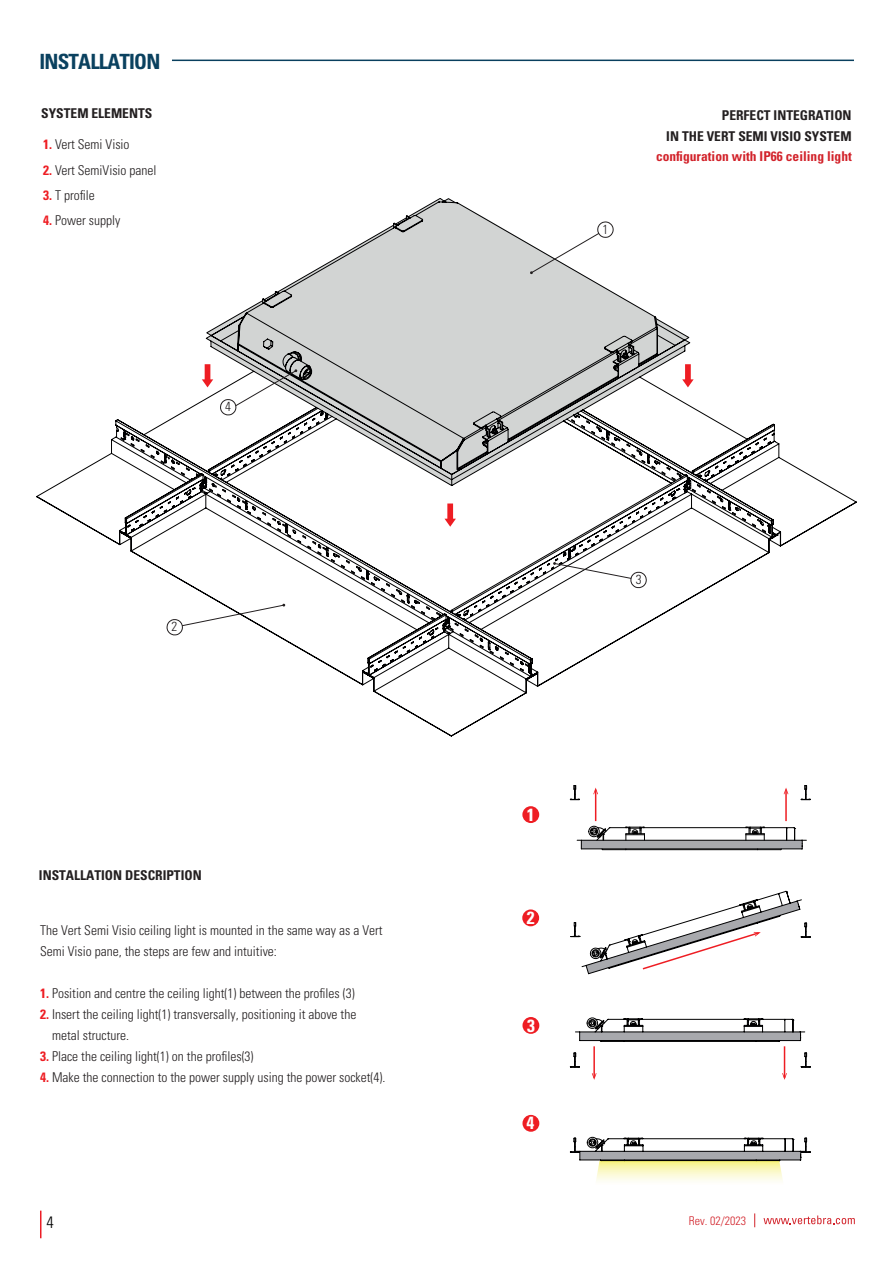
<style>
.page{position:relative;width:893px;height:1263px;background:#fff}
.page>*{position:absolute;margin:0;border:0;box-sizing:border-box;transform-origin:0 0}
.t1{font:700 condensed 21px "Univers LT Std";letter-spacing:-.035em;color:#0a415f}
.t2{font:700 condensed 17.55px "Univers LT Std";color:#fff}
.t3{font:300 condensed 16.5px "Univers LT Std";color:#000001}
.t4{font:300 condensed 13.5px/21px "Univers LT Std";color:#231f20}
.t5{font:700 condensed 13.5px/21px "Univers LT Std";color:#231f20;text-align:right}
.t6{font:700 condensed 13.5px "Univers LT Std";color:#d2222a}
.t7{font:300 condensed 13.05px "Univers LT Std";color:#231f20}
.t8{font:300 condensed 12px "Univers LT Std";color:#d2222a}
.s1{font-weight:700;color:#ee1d23}
</style>
<div class="page">
<hr style="left:172px;top:60px;width:682px;height:1px;background:#093f5e">
<hr style="left:785px;top:790px;width:2px;height:31px;background:#ee1d23">
<svg style="left:784px;top:787px;width:4px;height:7px"></svg>
<hr style="left:595px;top:790px;width:1px;height:31px;background:#ee1d23">
<svg style="left:593px;top:787px;width:5px;height:7px"></svg>
<hr style="left:593px;top:1046px;width:2px;height:32px;background:#ee1d23">
<svg style="left:592px;top:1073px;width:5px;height:7px"></svg>
<hr style="left:784px;top:1046px;width:1px;height:32px;background:#ee1d23">
<svg style="left:782px;top:1073px;width:5px;height:7px"></svg>
<div style="left:522px;top:806px;width:17px;height:17px;background:#ee1d23;border-radius:50%"></div>
<div style="left:522px;top:1017px;width:17px;height:17px;background:#ee1d23;border-radius:50%"></div>
<svg style="left:570px;top:785px;width:10px;height:15px"></svg>
<svg style="left:801px;top:785px;width:10px;height:15px"></svg>
<svg style="left:570px;top:1052px;width:10px;height:16px"></svg>
<svg style="left:801px;top:1052px;width:10px;height:16px"></svg>
<div style="left:522px;top:1115px;width:17px;height:17px;background:#ee1d23;border-radius:50%"></div>
<div style="left:522px;top:909px;width:17px;height:17px;background:#ee1d23;border-radius:50%"></div>
<svg style="left:36px;top:202px;width:821px;height:534px"></svg>
<svg style="left:655px;top:318px;width:35px;height:22px"></svg>
<svg style="left:206px;top:198px;width:250px;height:138px"></svg>
<div style="left:587px;top:1137px;width:11px;height:11px;border:1px solid #000001;border-radius:50%"></div>
<svg style="left:570px;top:1138px;width:241px;height:43px"></svg>
<svg style="left:575px;top:1018px;width:230px;height:24px"></svg>
<svg style="left:570px;top:891px;width:241px;height:83px"></svg>
<div style="left:581px;top:840px;width:221px;height:9px;background:#a8a9ad"></div>
<hr style="left:644px;top:827px;width:102px;height:1px;background:#000001">
<hr style="left:581px;top:849px;width:221px;height:1px;background:#000001">
<hr style="left:581px;top:840px;width:221px;height:1px;background:#000001">
<svg style="left:746px;top:827px;width:50px;height:13px"></svg>
<svg style="left:757px;top:848px;width:25px;height:2px"></svg>
<svg style="left:602px;top:848px;width:25px;height:2px"></svg>
<div style="left:588px;top:826px;width:11px;height:11px;border:1px solid #000001;border-radius:50%"></div>
<svg style="left:590px;top:827px;width:55px;height:14px"></svg>
<svg style="left:802px;top:840px;width:4px;height:10px"></svg>
<svg style="left:577px;top:840px;width:5px;height:9px"></svg>
<svg style="left:220px;top:369px;width:77px;height:46px"></svg>
<svg style="left:553px;top:562px;width:94px;height:26px"></svg>
<svg style="left:530px;top:222px;width:84px;height:52px"></svg>
<svg style="left:490px;top:646px;width:44px;height:30px"></svg>
<svg style="left:732px;top:507px;width:39px;height:26px"></svg>
<svg style="left:571px;top:415px;width:75px;height:48px"></svg>
<svg style="left:652px;top:461px;width:29px;height:20px"></svg>
<svg style="left:121px;top:433px;width:34px;height:25px"></svg>
<svg style="left:690px;top:480px;width:36px;height:30px"></svg>
<svg style="left:161px;top:456px;width:323px;height:192px"></svg>
<svg style="left:40px;top:1210px;width:1px;height:28px"></svg>
<svg style="left:763px;top:1215px;width:92px;height:9px"></svg>
<svg style="left:754px;top:1213px;width:1px;height:14px"></svg>
<h1 class="t1" style="left:39px;top:49px;width:122px">INSTALLATION</h1>
<p class="t5" style="left:41px;top:102px;width:113px">SYSTEM ELEMENTS</p>
<p class="t4" style="left:43px;top:134px;width:88px"><span class="s1">1.</span> Vert Semi Visio</p>
<p class="t4" style="left:43px;top:159px;width:115px"><span class="s1">2.</span> Vert SemiVisio panel</p>
<p class="t4" style="left:43px;top:185px;width:53px"><span class="s1">3.</span> T profile</p>
<p class="t4" style="left:43px;top:209px;width:79px"><span class="s1">4.</span> Power supply</p>
<p class="t7" style="left:225px;top:399px;width:7px">4</p>
<p class="t7" style="left:172px;top:619px;width:7px">2</p>
<p class="t5" style="left:39px;top:864px;width:164px">INSTALLATION DESCRIPTION</p>
<p class="t4" style="left:40px;top:920px;width:344px">The Vert Semi Visio ceiling light is mounted in the same way as a Vert<br>Semi Visio pane, the steps are few and intuitive:</p>
<p class="t4" style="left:40px;top:983px;width:316px"><span class="s1">1.</span> Position and centre the ceiling light(1) between the profiles (3)</p>
<p class="t4" style="left:52px;top:1004px;width:306px;text-indent:-12px"><span class="s1">2.</span> Insert the ceiling light(1) transversally, positioning it above the metal structure.</p>
<p class="t4" style="left:40px;top:1046px;width:215px"><span class="s1">3.</span> Place the ceiling light(1) on the profiles(3)</p>
<p class="t4" style="left:40px;top:1067px;width:347px"><span class="s1">4.</span> Make the connection to the power supply using the power socket(4).</p>
<p class="t7" style="left:603px;top:222px;width:7px">1</p>
<p class="t5" style="left:666px;top:105px;width:187px">PERFECT INTEGRATION<br>IN THE VERT SEMI VISIO SYSTEM</p>
<p class="t6" style="left:656px;top:148px;width:197px">configuration with IP66 ceiling light</p>
<p class="t2" style="left:527px;top:804px;width:9px">1</p>
<p class="t2" style="left:527px;top:907px;width:9px">2</p>
<p class="t2" style="left:527px;top:1014px;width:9px">3</p>
<p class="t2" style="left:526px;top:1112px;width:9px">4</p>
<p class="t7" style="left:636px;top:572px;width:7px">3</p>
<p class="t3" style="left:47px;top:1213px;width:9px">4</p>
<p class="t8" style="left:689px;top:1213px;width:59px">Rev. 02/2023</p>
</div>
